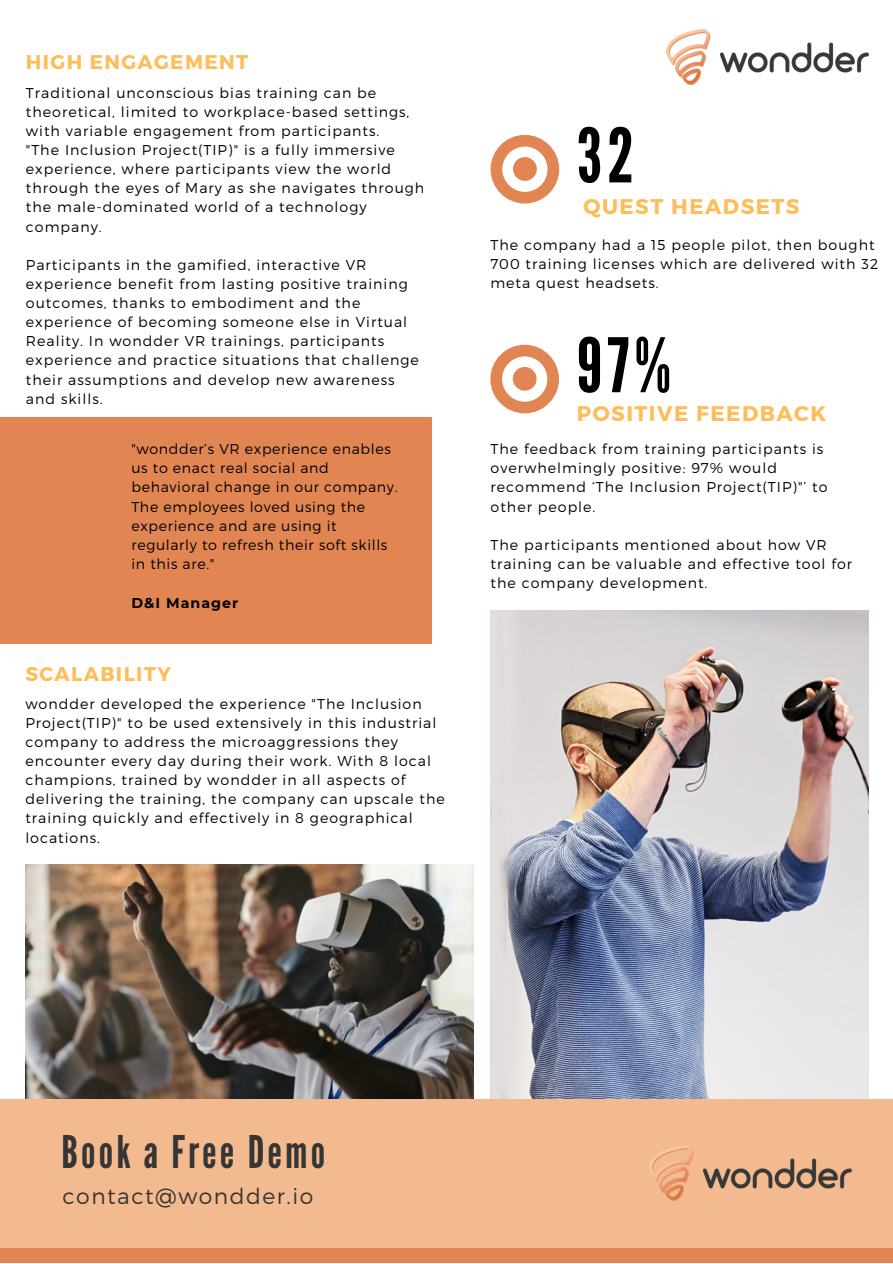
<style>
.page{position:relative;width:893px;height:1264px;background:#fff}
.page>*{position:absolute;margin:0;border:0;box-sizing:border-box;transform-origin:0 0}
.t1{font:74.85px "League Gothic";color:#000}
.t2{font:45px "League Gothic";letter-spacing:.07em;color:#353535}
.t3{font:300 21.9px "Montserrat";letter-spacing:.07em;color:#353535}
.t4{font:700 21.15px "Montserrat";letter-spacing:.07em;color:#ffbd59}
.t5{font:700 19.8px "Montserrat";letter-spacing:.07em;color:#ffbd59}
.t6{font:300 14.25px/19px "Montserrat";letter-spacing:.07em;color:#000}
.t7{font:300 14.25px/19px "Montserrat";letter-spacing:.045em;color:#000}
.t8{font:700 14.25px "Montserrat";letter-spacing:.07em;color:#000}
</style>
<div class="page">
<img style="left:490px;top:610px;width:378px;height:488px">
<img style="left:26px;top:864px;width:447px;height:234px">
<div style="left:0;top:1241px;width:892px;height:21px;background:#e18552"></div>
<svg style="left:490px;top:135px;width:69px;height:68px"></svg>
<div style="left:0;top:1098px;width:892px;height:149px;background:#f4ba8f"></div>
<svg style="left:490px;top:345px;width:69px;height:68px"></svg>
<img style="left:649px;top:1145px;width:202px;height:55px">
<img style="left:666px;top:30px;width:202px;height:55px">
<div style="left:0;top:418px;width:432px;height:226px;background:#e18552"></div>
<h3 class="t5" style="left:26px;top:49px;width:224px">HIGH ENGAGEMENT</h3>
<p class="t6" style="left:26px;top:82px;width:400px">Traditional unconscious bias training can be theoretical, limited to workplace-based settings, with variable engagement from participants.<br>"The Inclusion Project(TIP)" is a fully immersive experience, where participants view the world through the eyes of Mary as she navigates through the male-dominated world of a technology company.</p>
<p class="t6" style="left:26px;top:254px;width:394px">Participants in the gamified, interactive VR experience benefit from lasting positive training outcomes, thanks to embodiment and the experience of becoming someone else in Virtual Reality. In wondder VR trainings, participants experience and practice situations that challenge their assumptions and develop new awareness and skills.</p>
<p class="t7" style="left:131px;top:439px;width:267px">"wondder’s VR experience enables us to enact real social and behavioral change in our company.<br>The employees loved using the experience and are using it regularly to refresh their soft skills in this are."</p>
<p class="t8" style="left:131px;top:594px;width:108px">D&amp;I Manager</p>
<h3 class="t5" style="left:25px;top:661px;width:147px">SCALABILITY</h3>
<p class="t6" style="left:25px;top:693px;width:421px">wondder developed the experience "The Inclusion Project(TIP)" to be used extensively in this industrial company to address the microaggressions they encounter every day during their work. With 8 local champions, trained by wondder in all aspects of delivering the training, the company can upscale the training quickly and effectively in 8 geographical locations.</p>
<h1 class="t1" style="left:577px;top:112px;width:59px">32</h1>
<h3 class="t4" style="left:583px;top:193px;width:218px">QUEST HEADSETS</h3>
<p class="t6" style="left:490px;top:234px;width:389px">The company had a 15 people pilot, then bought<br>700 training licenses which are delivered with 32 meta quest headsets.</p>
<h1 class="t1" style="left:576px;top:322px;width:96px">97%</h1>
<h3 class="t4" style="left:576px;top:399px;width:251px">POSITIVE FEEDBACK</h3>
<p class="t6" style="left:490px;top:439px;width:338px">The feedback from training participants is overwhelmingly positive: 97% would recommend ‘The Inclusion Project(TIP)"’ to other people.</p>
<p class="t6" style="left:490px;top:534px;width:363px">The participants mentioned about how VR training can be valuable and effective tool for the company development.</p>
<h2 class="t2" style="left:62px;top:1125px;width:265px">Book a Free Demo</h2>
<h3 class="t3" style="left:62px;top:1181px;width:252px">contact@wondder.io</h3>
</div>
